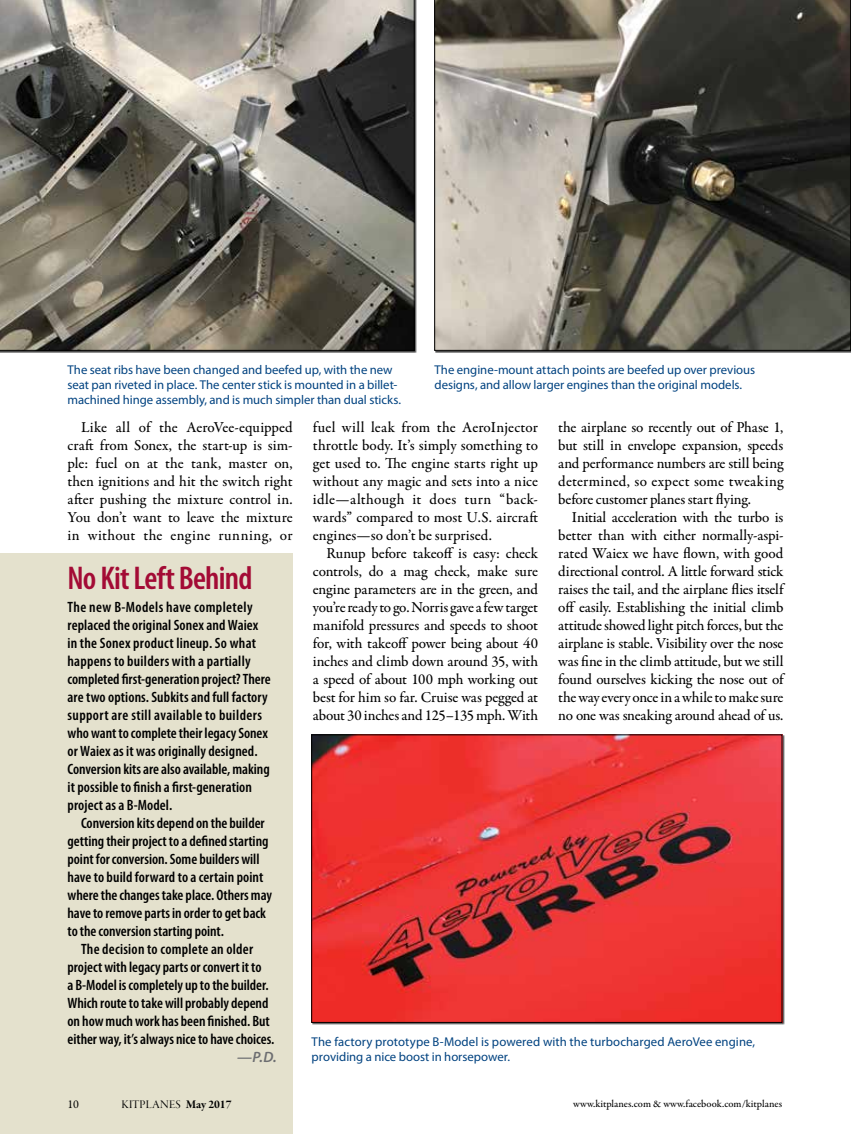
<style>
.page{position:relative;width:851px;height:1134px;background:#fff}
.page>*{position:absolute;margin:0;border:0;box-sizing:border-box;transform-origin:0 0}
.t1{font:600 condensed 33px "Myriad Pro";letter-spacing:-.025em;color:#a30b35}
.t2{font:500 15.3px/18px "Garamond Premr Pro";letter-spacing:-.005em;color:#000;text-align:justify}
.t3{font:600 condensed 15px/18px "Myriad Pro";color:#000}
.t4{font:italic 600 15px "Myriad Pro";color:#6d6e71}
.t5{font:12.75px/15px "Myriad Pro";color:#004280}
.t6{font:12px "Garamond Premr Pro Disp";letter-spacing:.02em;color:#000}
.t7{font:12px "Garamond Premr Pro";color:#000}
.t8{font:500 10.5px "Garamond Premr Pro";color:#000}
.s1{font-family:"Garamond Premr Pro Bd Subh"}
</style>
<div class="page">
<div style="left:0;top:554px;width:292px;height:580px;background:#e4e1cd"></div>
<svg style="left:434px;top:0;width:416px;height:350px"></svg>
<svg style="left:0;top:0;width:414px;height:350px"></svg>
<svg style="left:850px;top:0;width:1px;height:350px"></svg>
<img style="left:313px;top:737px;width:467px;height:284px">
<div style="left:311px;top:735px;width:471px;height:288px;border:1px solid #000"></div>
<p class="t5" style="left:68px;top:362px;width:335px">The seat ribs have been changed and beefed up, with the new seat pan riveted in place. The center stick is mounted in a billet&shy;machined hinge assembly, and is much simpler than dual sticks.</p>
<p class="t5" style="left:434px;top:362px;width:322px">The engine-mount attach points are beefed up over previous designs, and allow larger engines than the original models.</p>
<p class="t2" style="left:68px;top:418px;width:227px;text-indent:14px">Like all of the AeroVee-equipped craft from Sonex, the start-up is sim&shy;ple: fuel on at the tank, master on, then ignitions and hit the switch right after pushing the mixture control in.<br>You don’t want to leave the mixture in without the engine running, or</p>
<h1 class="t1" style="left:68px;top:557px;width:186px">No Kit Left Behind</h1>
<p class="t3" style="left:68px;top:598px;width:205px">The new B-Models have completely replaced the original Sonex and Waiex in the Sonex product lineup. So what happens to builders with a partially completed first-generation project? There are two options. Subkits and full factory support are still available to builders who want to complete their legacy Sonex or Waiex as it was originally designed.<br>Conversion kits are also available, making it possible to finish a first-generation project as a B-Model.</p>
<p class="t3" style="left:68px;top:814px;width:206px;text-indent:14px">Conversion kits depend on the builder getting their project to a defined starting point for conversion. Some builders will have to build forward to a certain point where the changes take place. Others may have to remove parts in order to get back to the conversion starting point.</p>
<p class="t3" style="left:68px;top:940px;width:208px;text-indent:14px">The decision to complete an older project with legacy parts or convert it to<br>a B-Model is completely up to the builder.<br>Which route to take will probably depend on how much work has been finished. But either way, it’s always nice to have choices.</p>
<p class="t4" style="left:237px;top:1047px;width:41px">—P.D.</p>
<p class="t2" style="left:313px;top:419px;width:227px">fuel will leak from the AeroInjector throttle body. It’s simply something to get used to. The engine starts right up without any magic and sets into a nice idle—although it does turn “back&shy;wards” compared to most U.S. aircraft engines—so don’t be surprised.</p>
<p class="t2" style="left:313px;top:545px;width:227px;text-indent:14px">Runup before takeoff is easy: check controls, do a mag check, make sure engine parameters are in the green, and you’re ready to go. Norris gave a few target manifold pressures and speeds to shoot for, with takeoff power being about 40 inches and climb down around 35, with a speed of about 100 mph working out best for him so far. Cruise was pegged at about 30 inches and 125–135 mph. With</p>
<p class="t2" style="left:558px;top:419px;width:227px">the airplane so recently out of Phase 1, but still in envelope expansion, speeds and performance numbers are still being determined, so expect some tweaking before customer planes start flying.</p>
<p class="t2" style="left:558px;top:509px;width:227px;text-indent:14px">Initial acceleration with the turbo is better than with either normally-aspi&shy;rated Waiex we have flown, with good directional control. A little forward stick raises the tail, and the airplane flies itself off easily. Establishing the initial climb attitude showed light pitch forces, but the airplane is stable. Visibility over the nose was fine in the climb attitude, but we still found ourselves kicking the nose out of the way every once in a while to make sure no one was sneaking around ahead of us.</p>
<p class="t5" style="left:311px;top:1034px;width:445px">The factory prototype B-Model is powered with the turbocharged AeroVee engine, providing a nice boost in horsepower.</p>
<p class="t7" style="left:68px;top:1097px;width:13px">10</p>
<p class="t6" style="left:122px;top:1097px;width:111px">KITPLANES <span class="s1">May 2017</span></p>
<p class="t8" style="left:573px;top:1097px;width:210px">www.kitplanes.com &amp; www.facebook.com/kitplanes</p>
</div>
